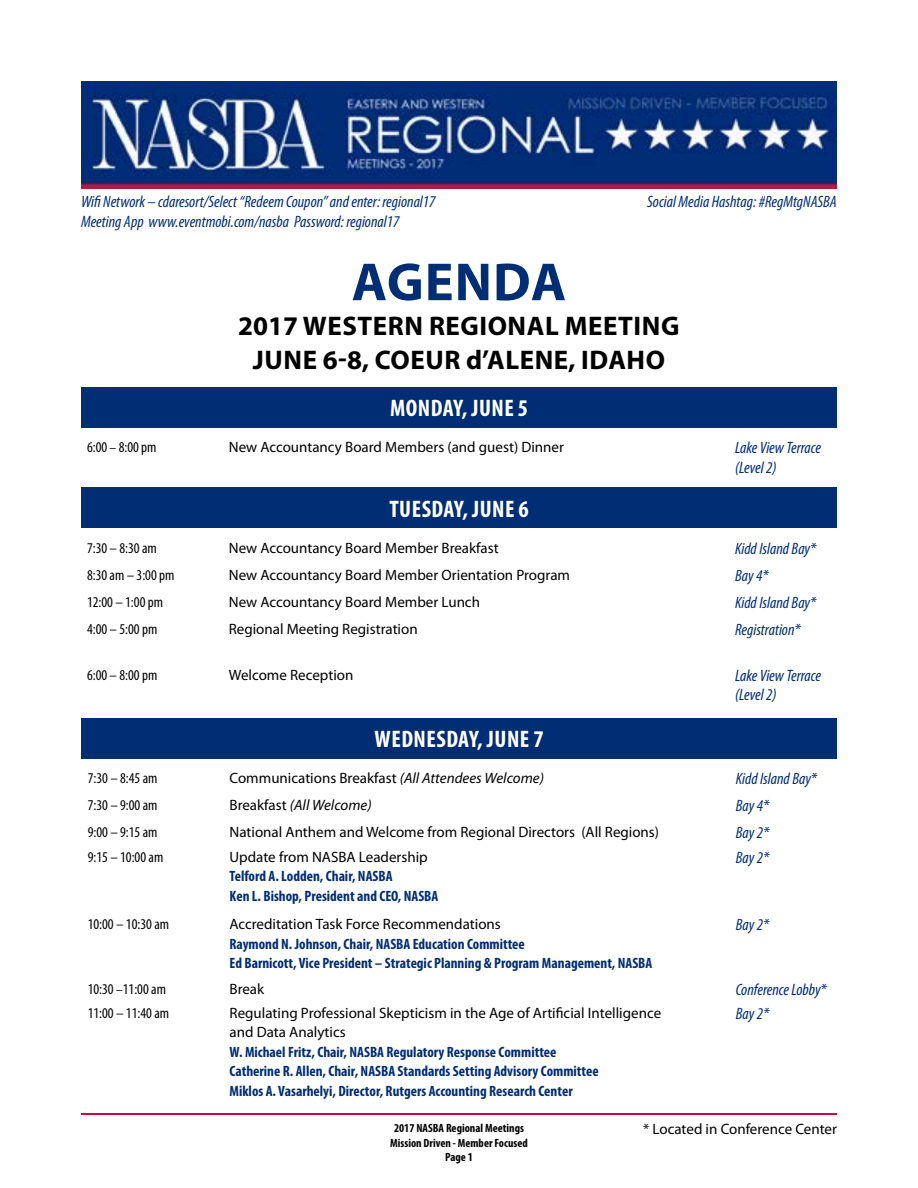
<style>
.page{position:relative;width:918px;height:1188px;background:#fff}
.page>*{position:absolute;margin:0;border:0;box-sizing:border-box;transform-origin:0 0}
.t1{font:700 54px "Myriad Pro";letter-spacing:.02em;color:#002d73}
.t2{font:700 27px/34.5px "Myriad Pro";letter-spacing:.02em;color:#000;text-align:center}
.t3{font:700 condensed 24px "Myriad Pro";letter-spacing:.02em;color:#fff}
.t4{font:italic condensed 16.5px/19.5px "Myriad Pro";color:#002d73}
.t5{font:15px/19.5px "Myriad Pro";color:#000}
.t6{font:700 condensed 15px/19.5px "Myriad Pro";color:#002d73}
.t7{font:condensed 15px "Myriad Pro";color:#000}
.t8{font:italic 15px "Myriad Pro";color:#000}
.t9{font:700 condensed 12px/14.4px "Myriad Pro";color:#000;text-align:center}
.s1{font-size:13.5px}
.s2{font-style:italic}
.s3{font-style:normal}
</style>
<div class="page">
<img style="left:81px;top:81px;width:756px;height:108px">
<hr style="left:81px;top:1113px;width:756px;height:1px;background:#c6093b">
<hr style="left:81px;top:1114px;width:756px;height:1px;background:#c6093b">
<div style="left:81px;top:488px;width:756px;height:40px;background:#002d73"></div>
<div style="left:81px;top:718px;width:756px;height:41px;background:#002d73"></div>
<div style="left:81px;top:387px;width:756px;height:40px;background:#002d73"></div>
<p class="t4" style="left:81px;top:192px;width:356px">Wifi Network – cdaresort/Select “Redeem Coupon” and enter: regional17</p>
<p class="t4" style="left:647px;top:192px;width:191px">Social Media Hashtag: #RegMtgNASBA</p>
<p class="t4" style="left:81px;top:211px;width:320px">Meeting App www.eventmobi.com/nasba Password: regional17</p>
<h1 class="t1" style="left:352px;top:247px;width:216px">AGENDA</h1>
<h2 class="t2" style="left:238px;top:307px;width:443px">2017 WESTERN REGIONAL MEETING<br>JUNE 6-8, COEUR d’ALENE, IDAHO</h2>
<h3 class="t3" style="left:390px;top:393px;width:139px">MONDAY, JUNE 5</h3>
<p class="t7" style="left:87px;top:438px;width:71px">6:00 <span class="s1">–</span> 8:00 pm</p>
<p class="t5" style="left:229px;top:437px;width:337px">New Accountancy Board Members (and guest) Dinner</p>
<p class="t4" style="left:735px;top:438px;width:87px">Lake View Terrace (Level 2)</p>
<h3 class="t3" style="left:389px;top:494px;width:141px">TUESDAY, JUNE 6</h3>
<p class="t7" style="left:87px;top:539px;width:71px">7:30 – 8:30 am</p>
<p class="t5" style="left:229px;top:538px;width:271px">New Accountancy Board Member Breakfast</p>
<p class="t4" style="left:735px;top:538px;width:83px">Kidd Island Bay*</p>
<p class="t7" style="left:87px;top:566px;width:89px">8:30 am – 3:00 pm</p>
<p class="t5" style="left:229px;top:565px;width:343px">New Accountancy Board Member Orientation Program</p>
<p class="t4" style="left:735px;top:565px;width:35px">Bay 4*</p>
<p class="t7" style="left:87px;top:593px;width:78px">12:00 – 1:00 pm</p>
<p class="t5" style="left:229px;top:592px;width:253px">New Accountancy Board Member Lunch</p>
<p class="t4" style="left:735px;top:592px;width:83px">Kidd Island Bay*</p>
<p class="t7" style="left:87px;top:620px;width:72px">4:00 – 5:00 pm</p>
<p class="t5" style="left:229px;top:619px;width:190px">Regional Meeting Registration</p>
<p class="t4" style="left:735px;top:619px;width:67px">Registration*</p>
<p class="t7" style="left:87px;top:665px;width:72px">6:00 – 8:00 pm</p>
<p class="t5" style="left:229px;top:664px;width:126px">Welcome Reception</p>
<p class="t4" style="left:735px;top:665px;width:87px">Lake View Terrace (Level 2)</p>
<h3 class="t3" style="left:375px;top:724px;width:170px">WEDNESDAY, JUNE 7</h3>
<p class="t7" style="left:88px;top:769px;width:71px">7:30 – 8:45 am</p>
<p class="t5" style="left:230px;top:768px;width:316px">Communications Breakfast <span class="s2">(All Attendees Welcome)</span></p>
<p class="t4" style="left:736px;top:769px;width:83px">Kidd Island Bay*</p>
<p class="t7" style="left:88px;top:796px;width:71px">7:30 – 9:00 am</p>
<p class="t8" style="left:230px;top:796px;width:144px"><span class="s3">Breakfast</span> (All Welcome)</p>
<p class="t4" style="left:736px;top:796px;width:35px">Bay 4*</p>
<p class="t7" style="left:88px;top:823px;width:71px">9:00 – 9:15 am</p>
<p class="t5" style="left:230px;top:822px;width:431px">National Anthem and Welcome from Regional Directors (All Regions)</p>
<p class="t4" style="left:736px;top:823px;width:35px">Bay 2*</p>
<p class="t7" style="left:88px;top:848px;width:77px">9:15 – 10:00 am</p>
<p class="t5" style="left:230px;top:847px;width:200px">Update from NASBA Leadership</p>
<p class="t6" style="left:230px;top:866px;width:210px">Telford A. Lodden, Chair, NASBA<br>Ken L. Bishop, President and CEO, NASBA</p>
<p class="t4" style="left:736px;top:848px;width:35px">Bay 2*</p>
<p class="t7" style="left:88px;top:915px;width:83px">10:00 – 10:30 am</p>
<p class="t5" style="left:230px;top:914px;width:273px">Accreditation Task Force Recommendations</p>
<p class="t6" style="left:230px;top:934px;width:424px">Raymond N. Johnson, Chair, NASBA Education Committee<br>Ed Barnicott, Vice President – Strategic Planning &amp; Program Management, NASBA</p>
<p class="t4" style="left:736px;top:915px;width:35px">Bay 2*</p>
<p class="t7" style="left:88px;top:980px;width:80px">10:30 <span class="s1">–</span>11:00 am</p>
<p class="t5" style="left:230px;top:979px;width:36px">Break</p>
<p class="t4" style="left:736px;top:980px;width:92px">Conference Lobby*</p>
<p class="t7" style="left:88px;top:1004px;width:83px">11:00 – 11:40 am</p>
<p class="t5" style="left:230px;top:1003px;width:433px">Regulating Professional Skepticism in the Age of Artificial Intelligence and Data Analytics</p>
<p class="t6" style="left:230px;top:1042px;width:371px">W. Michael Fritz, Chair, NASBA Regulatory Response Committee<br>Catherine R. Allen, Chair, NASBA Standards Setting Advisory Committee<br>Miklos A. Vasarhelyi, Director, Rutgers Accounting Research Center</p>
<p class="t4" style="left:736px;top:1004px;width:35px">Bay 2*</p>
<p class="t9" style="left:390px;top:1121px;width:139px">2017 NASBA Regional Meetings<br>Mission Driven - Member Focused<br>Page 1</p>
<p class="t5" style="left:643px;top:1119px;width:195px">* Located in Conference Center</p>
</div>
